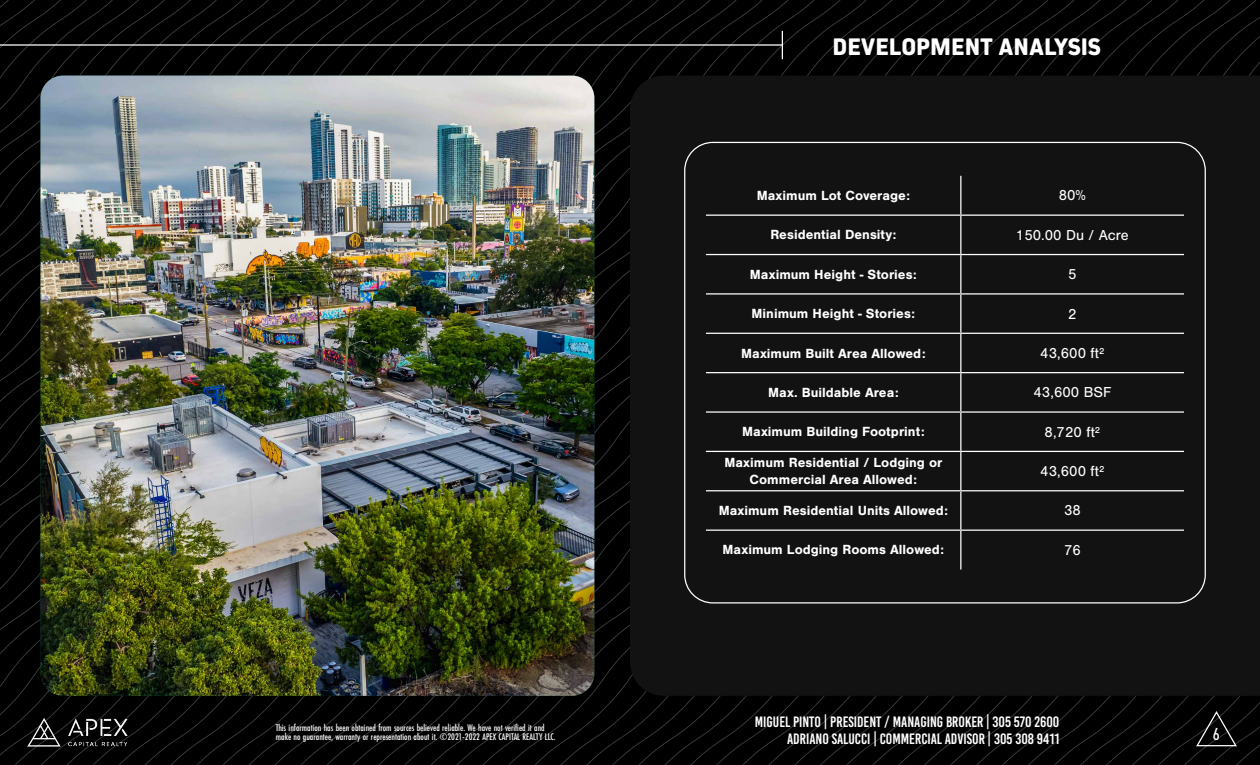
<style>
.page{position:relative;width:1260px;height:765px;background:#fff}
.page>*{position:absolute;margin:0;border:0;box-sizing:border-box;transform-origin:0 0}
.t1{font:800 25px "Kiro";color:#fff}
.t2{font:condensed 17.5px "DIN2014";color:#fff}
.t3{font:15px/17.5px "Bebas Kai";color:#fff;text-align:right}
.t4{font:15px "Nimbus San";color:#fff}
.t5{font:700 13.75px/16.5px "Nimbus San";color:#fff;text-align:center}
.t6{font:500 10px/8.8px "Futura PT Cond";color:#fff}
</style>
<div class="page">
<img style="left:0;top:0;width:1260px;height:765px">
<div style="left:630px;top:76px;width:630px;height:620px;background:#121212"></div>
<hr style="left:0;top:44px;width:783px;height:2px;background:#fff">
<svg style="left:782px;top:31px;width:1px;height:28px"></svg>
<div style="left:685px;top:142px;width:520px;height:461px;background:#121212;border-radius:28px"></div>
<hr style="left:960px;top:176px;width:1px;height:39px;background:#fff">
<hr style="left:706px;top:215px;width:255px;height:1px;background:#fff">
<hr style="left:961px;top:215px;width:223px;height:1px;background:#fff">
<hr style="left:960px;top:216px;width:1px;height:38px;background:#fff">
<hr style="left:706px;top:254px;width:255px;height:1px;background:#fff">
<hr style="left:961px;top:254px;width:223px;height:1px;background:#fff">
<hr style="left:960px;top:255px;width:1px;height:38px;background:#fff">
<hr style="left:706px;top:293px;width:255px;height:2px;background:#fff">
<hr style="left:961px;top:293px;width:223px;height:2px;background:#fff">
<hr style="left:960px;top:295px;width:1px;height:38px;background:#fff">
<hr style="left:706px;top:333px;width:255px;height:1px;background:#fff">
<hr style="left:961px;top:333px;width:223px;height:1px;background:#fff">
<hr style="left:960px;top:334px;width:1px;height:38px;background:#fff">
<hr style="left:706px;top:372px;width:255px;height:1px;background:#fff">
<hr style="left:961px;top:372px;width:223px;height:1px;background:#fff">
<hr style="left:960px;top:373px;width:1px;height:38px;background:#fff">
<hr style="left:706px;top:411px;width:255px;height:2px;background:#fff">
<hr style="left:961px;top:411px;width:223px;height:2px;background:#fff">
<hr style="left:960px;top:413px;width:1px;height:38px;background:#fff">
<hr style="left:706px;top:451px;width:255px;height:1px;background:#fff">
<hr style="left:961px;top:451px;width:223px;height:1px;background:#fff">
<hr style="left:960px;top:452px;width:1px;height:38px;background:#fff">
<hr style="left:706px;top:490px;width:255px;height:1px;background:#fff">
<hr style="left:961px;top:490px;width:223px;height:1px;background:#fff">
<hr style="left:960px;top:491px;width:1px;height:39px;background:#fff">
<hr style="left:706px;top:530px;width:255px;height:1px;background:#fff">
<hr style="left:961px;top:530px;width:223px;height:1px;background:#fff">
<hr style="left:960px;top:531px;width:1px;height:39px;background:#fff">
<img style="left:41px;top:76px;width:553px;height:620px">
<img style="left:23px;top:718px;width:112px;height:29px">
<svg style="left:1195px;top:711px;width:43px;height:36px;background:#1a1a1a"></svg>
<h1 class="t1" style="left:833px;top:32px;width:270px">DEVELOPMENT ANALYSIS</h1>
<p class="t5" style="left:757px;top:187px;width:155px">Maximum Lot Coverage:</p>
<p class="t4" style="left:1059px;top:187px;width:29px">80%</p>
<p class="t5" style="left:770px;top:227px;width:128px">Residential Density:</p>
<p class="t4" style="left:1016px;top:227px;width:114px">150.00 Du / Acre</p>
<p class="t5" style="left:750px;top:266px;width:168px">Maximum Height - Stories:</p>
<p class="t4" style="left:1068px;top:266px;width:10px">5</p>
<p class="t5" style="left:752px;top:306px;width:165px">Minimum Height - Stories:</p>
<p class="t4" style="left:1068px;top:305px;width:10px">2</p>
<p class="t5" style="left:741px;top:345px;width:186px">Maximum Built Area Allowed:</p>
<p class="t4" style="left:1040px;top:345px;width:66px">43,600 ft²</p>
<p class="t5" style="left:768px;top:384px;width:132px">Max. Buildable Area:</p>
<p class="t4" style="left:1034px;top:384px;width:79px">43,600 BSF</p>
<p class="t5" style="left:742px;top:424px;width:184px">Maximum Building Footprint:</p>
<p class="t4" style="left:1045px;top:424px;width:57px">8,720 ft²</p>
<p class="t5" style="left:724px;top:455px;width:219px">Maximum Residential / Lodging or<br>Commercial Area Allowed:</p>
<p class="t4" style="left:1040px;top:463px;width:66px">43,600 ft²</p>
<p class="t5" style="left:719px;top:502px;width:231px">Maximum Residential Units Allowed:</p>
<p class="t4" style="left:1064px;top:502px;width:18px">38</p>
<p class="t5" style="left:723px;top:542px;width:223px">Maximum Lodging Rooms Allowed:</p>
<p class="t4" style="left:1064px;top:542px;width:18px">76</p>
<p class="t3" style="left:755px;top:713px;width:306px">MIGUEL PINTO | PRESIDENT / MANAGING BROKER | 305 570 2600<br>ADRIANO SALUCCI | COMMERCIAL ADVISOR | 305 308 9411</p>
<p class="t6" style="left:276px;top:723px;width:282px">This information has been obtained from sources believed reliable. We have not verified it and make no guarantee, warranty or representation about it. ©2021-2022 APEX CAPITAL REALTY LLC.</p>
<p class="t2" style="left:1213px;top:722px;width:9px">6</p>
</div>
